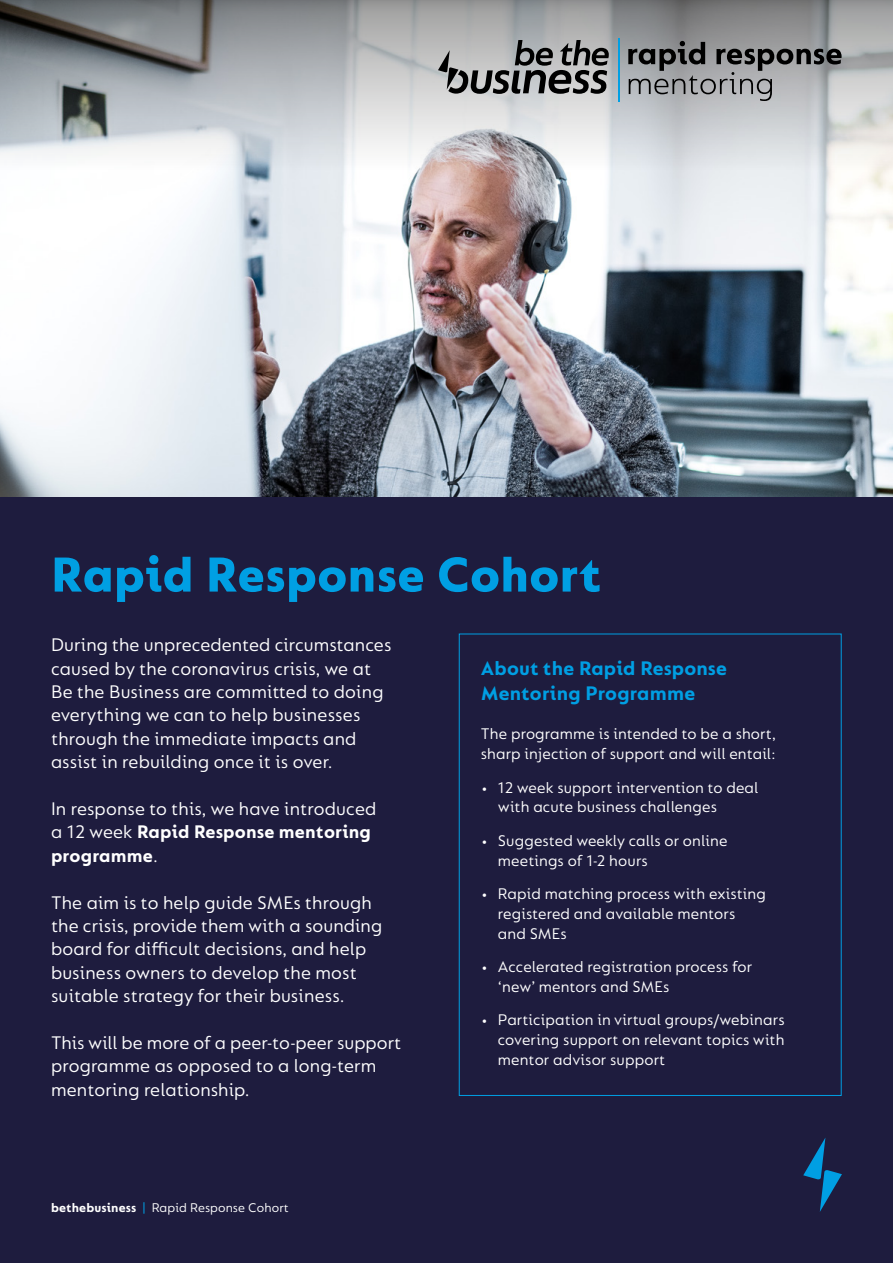
<style>
.page{position:relative;width:893px;height:1263px;background:#fff}
.page>*{position:absolute;margin:0;border:0;box-sizing:border-box;transform-origin:0 0}
.t1{font:800 52.5px "FS Lucas";color:#009fe3}
.t2{font:700 21px/25.2px "FS Lucas";letter-spacing:.01em;color:#009fe3}
.t3{font:19.5px/23.4px "FS Lucas";letter-spacing:.01em;color:#fff}
.t4{font:16.5px/19.8px "FS Lucas";letter-spacing:.01em;color:#fff}
.t5{font:13.5px "FS Lucas";letter-spacing:.01em;color:#fff}
.s1{font-weight:700}
.s2{color:#009fe3}
</style>
<div class="page">
<img style="left:0;top:170px;width:893px;height:327px">
<svg style="left:0;top:0;width:893px;height:170px;background:#b3b6b8"></svg>
<div style="left:0;top:497px;width:893px;height:766px;background:#1e1c3e"></div>
<svg style="left:438px;top:40px;width:171px;height:54px;background:#848585"></svg>
<hr style="left:618px;top:38px;width:1px;height:64px;background:#009fe3">
<svg style="left:628px;top:41px;width:214px;height:60px;background:#88898b"></svg>
<svg style="left:803px;top:1138px;width:39px;height:74px"></svg>
<h1 class="t1" style="left:51px;top:544px;width:552px">Rapid Response Cohort</h1>
<p class="t3" style="left:51px;top:633px;width:342px">During the unprecedented circumstances caused by the coronavirus crisis, we at Be the Business are committed to doing everything we can to help businesses through the immediate impacts and assist in rebuilding once it is over.</p>
<p class="t3" style="left:51px;top:796px;width:327px">In response to this, we have introduced a 12 week <span class="s1">Rapid Response mentoring programme</span>.</p>
<p class="t3" style="left:51px;top:890px;width:333px">The aim is to help guide SMEs through the crisis, provide them with a sounding board for difficult decisions, and help business owners to develop the most suitable strategy for their business.</p>
<p class="t3" style="left:51px;top:1030px;width:352px">This will be more of a peer-to-peer support programme as opposed to a long-term mentoring relationship.</p>
<p class="t2" style="left:481px;top:655px;width:248px">About the Rapid Response<br>Mentoring Programme</p>
<p class="t4" style="left:481px;top:724px;width:297px">The programme is intended to be a short, sharp injection of support and will entail:</p>
<p class="t4" style="left:498px;top:777px;width:262px;text-indent:-17px">• 12 week support intervention to deal with acute business challenges</p>
<p class="t4" style="left:498px;top:830px;width:231px;text-indent:-17px">• Suggested weekly calls or online meetings of 1-2 hours</p>
<p class="t4" style="left:498px;top:883px;width:270px;text-indent:-17px">• Rapid matching process with existing registered and available mentors and SMEs</p>
<p class="t4" style="left:498px;top:956px;width:256px;text-indent:-17px">• Accelerated registration process for ‘new’ mentors and SMEs</p>
<p class="t4" style="left:498px;top:1010px;width:288px;text-align:justify;text-indent:-17px">• Participation in virtual groups/webinars covering support on relevant topics with mentor advisor support</p>
<p class="t5" style="left:51px;top:1200px;width:239px"><span class="s1">bethebusiness</span> <span class="s2">|</span> Rapid Response Cohort</p>
</div>
